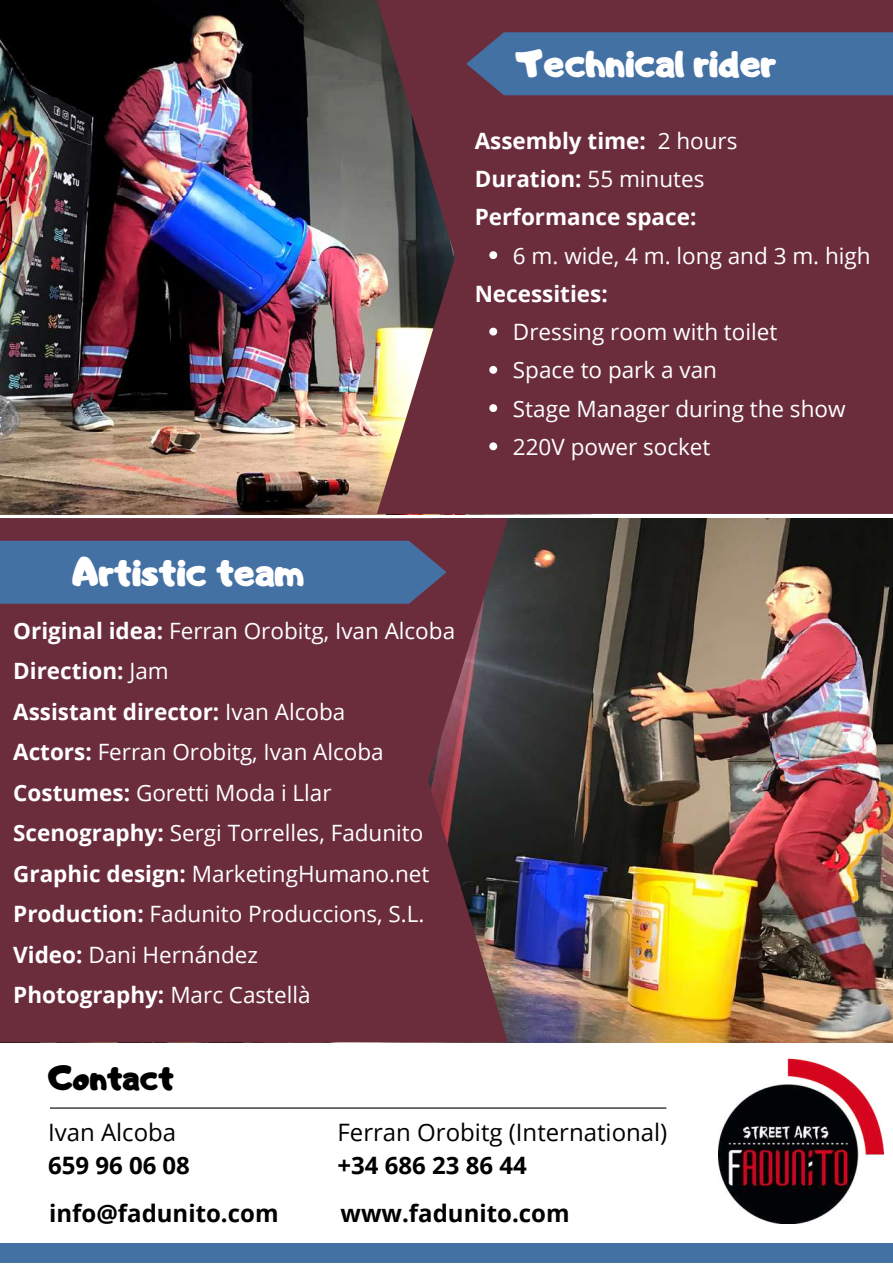
<style>
.page{position:relative;width:893px;height:1264px;background:#fff}
.page>*{position:absolute;margin:0;border:0;box-sizing:border-box;transform-origin:0 0}
.t1{font:37.5px "CA Generated";color:#fff}
.t2{font:33px "CA Generated";color:#000}
.t3{font:700 24px "Open Sans";color:#000}
.t4{font:24px "Open Sans";color:#000}
.t5{font:22.5px/40.5px "Open Sans";color:#fff}
.t6{font:700 22.5px/38.2px "Open Sans";color:#fff}
.s1{font-weight:400}
.s2{font-weight:700}
</style>
<div class="page">
<img style="left:0;top:0;width:377px;height:514px">
<svg style="left:377px;top:0;width:515px;height:514px;background:#6b333f"></svg>
<img style="left:508px;top:518px;width:384px;height:524px">
<svg style="left:0;top:518px;width:508px;height:524px;background:#682e3c"></svg>
<hr style="left:50px;top:1107px;width:616px;height:1px;background:#000">
<img style="left:718px;top:1058px;width:164px;height:165px">
<div style="left:0;top:1243px;width:892px;height:19px;background:#4471a4"></div>
<div style="left:466px;top:32px;width:426px;height:63px;background:#4471a4"></div>
<div style="left:0;top:541px;width:446px;height:62px;background:#4471a4"></div>
<svg style="left:489px;top:251px;width:8px;height:8px"></svg>
<svg style="left:489px;top:328px;width:8px;height:7px"></svg>
<svg style="left:489px;top:366px;width:8px;height:8px"></svg>
<svg style="left:489px;top:404px;width:8px;height:8px"></svg>
<svg style="left:489px;top:442px;width:8px;height:8px"></svg>
<h1 class="t1" style="left:516px;top:39px;width:261px">Technical rider</h1>
<p class="t6" style="left:474px;top:121px;width:264px">Assembly time: <span class="s1">2 hours<br></span>Duration: <span class="s1">55 minutes<br></span>Performance space:</p>
<p class="t5" style="left:513px;top:234px;width:359px">6 m. wide, 4 m. long and 3 m. high</p>
<p class="t6" style="left:474px;top:274px;width:135px">Necessities:</p>
<h1 class="t1" style="left:73px;top:547px;width:233px">Artistic team</h1>
<p class="t5" style="left:13px;top:610px;width:443px"><span class="s2">Original idea:</span> Ferran Orobitg, Ivan Alcoba <span class="s2">Direction:</span> Jam<br><span class="s2">Assistant director:</span> Ivan Alcoba<br><span class="s2">Actors:</span> Ferran Orobitg, Ivan Alcoba <span class="s2">Costumes:</span> Goretti Moda i Llar <span class="s2">Scenography:</span> Sergi Torrelles, Fadunito <span class="s2">Graphic design:</span> MarketingHumano.net <span class="s2">Production:</span> Fadunito Produccions, S.L.<br><span class="s2">Video:</span> Dani Hernández<br><span class="s2">Photography:</span> Marc Castellà</p>
<h2 class="t2" style="left:48px;top:1055px;width:127px">Contact</h2>
<p class="t5" style="left:513px;top:312px;width:334px;line-height:38.2px">Dressing room with toilet<br>Space to park a van<br>Stage Manager during the show<br>220V power socket</p>
<p class="t4" style="left:48px;top:1115px;width:130px">Ivan Alcoba</p>
<p class="t3" style="left:48px;top:1148px;width:143px">659 96 06 08</p>
<p class="t4" style="left:337px;top:1115px;width:331px">Ferran Orobitg (International)</p>
<p class="t3" style="left:337px;top:1147px;width:191px">+34 686 23 86 44</p>
<p class="t3" style="left:49px;top:1196px;width:231px">info@fadunito.com</p>
<p class="t3" style="left:340px;top:1196px;width:230px">www.fadunito.com</p>
</div>
